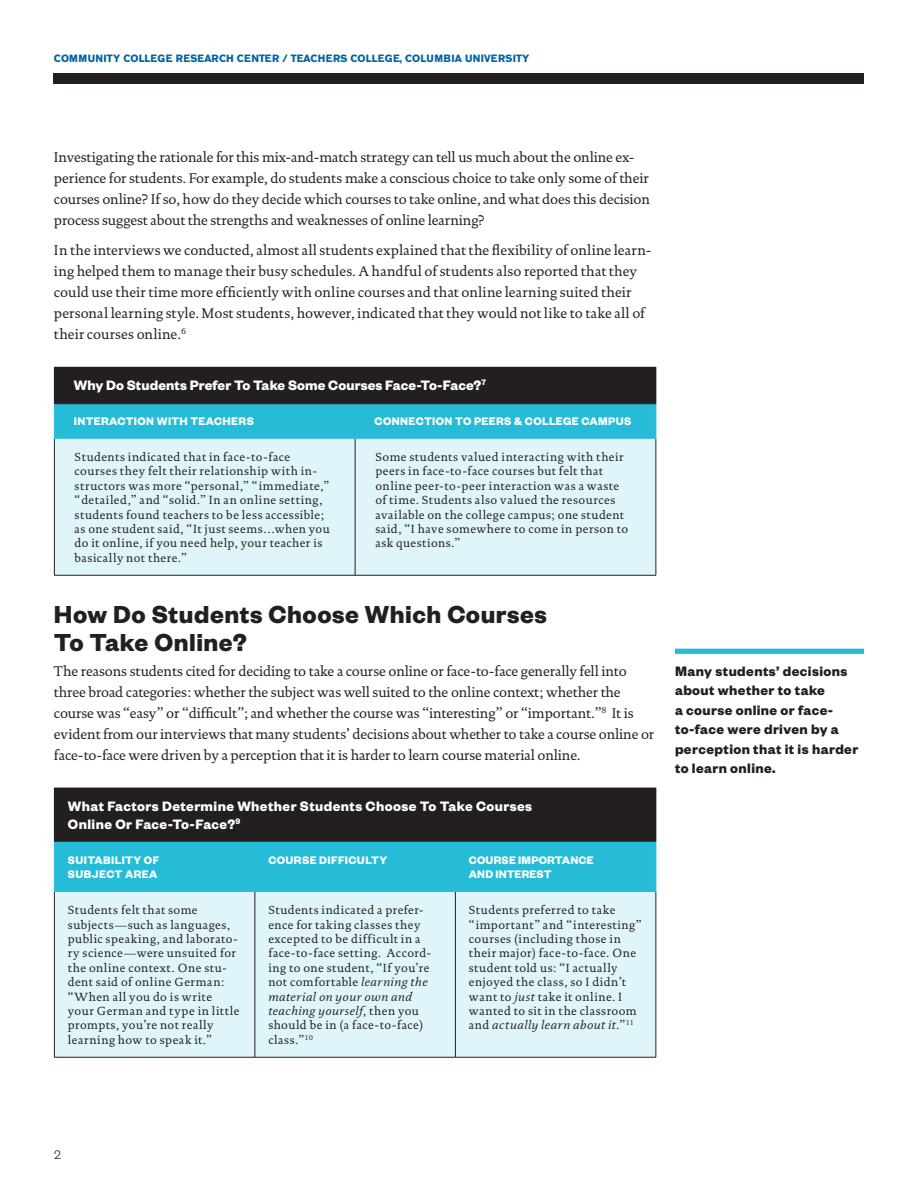
<style>
.page{position:relative;width:918px;height:1188px;background:#fff}
.page>*{position:absolute;margin:0;border:0;box-sizing:border-box;transform-origin:0 0}
.t1{font:700 27px/28.5px "Founders Grotesk";letter-spacing:.02em;color:#231f20}
.t2{font:700 15px/19.5px "Founders Grotesk";letter-spacing:.025em;color:#231f20}
.t3{font:700 15px/18px "Founders Grotesk";letter-spacing:.025em;color:#fff}
.t4{font:700 15px "Founders Grotesk";letter-spacing:.005em;color:#fff}
.t5{font:14.25px/21px "DTL Documenta TOT";letter-spacing:-.01em;color:#231f20}
.t6{font:300 13.5px "Founders Grotesk";color:#231f20}
.t7{font:12px/14.4px "DTL Documenta TOT";letter-spacing:.04em;color:#231f20}
.t8{font:700 12px/14.4px "Founders Grotesk";letter-spacing:.03em;color:#fff}
.t9{font:700 10.5px "AG Old Face";letter-spacing:.02em;color:#0065a4}
.s1{font-style:italic}
</style>
<div class="page">
<div style="left:54px;top:73px;width:810px;height:11px;background:#231f20"></div>
<div style="left:54px;top:367px;width:602px;height:37px;background:#231f20"></div>
<div style="left:55px;top:404px;width:601px;height:34px;background:#26bcd7"></div>
<div style="left:55px;top:439px;width:601px;height:136px;background:#dff5f9"></div>
<hr style="left:54px;top:439px;width:1px;height:136px;background:#231f20">
<hr style="left:656px;top:439px;width:1px;height:136px;background:#231f20">
<hr style="left:54px;top:575px;width:301px;height:1px;background:#231f20">
<hr style="left:355px;top:575px;width:301px;height:1px;background:#231f20">
<hr style="left:355px;top:439px;width:1px;height:136px;background:#231f20">
<hr style="left:656px;top:368px;width:1px;height:35px;background:#231f20">
<hr style="left:54px;top:404px;width:1px;height:34px;background:#26bcd7">
<hr style="left:656px;top:404px;width:1px;height:34px;background:#26bcd7">
<hr style="left:54px;top:438px;width:301px;height:1px;background:#26bcd7">
<hr style="left:355px;top:438px;width:301px;height:1px;background:#26bcd7">
<div style="left:54px;top:788px;width:602px;height:55px;background:#231f20"></div>
<div style="left:55px;top:843px;width:601px;height:48px;background:#26bcd7"></div>
<div style="left:55px;top:892px;width:601px;height:165px;background:#dff5f9"></div>
<hr style="left:656px;top:788px;width:1px;height:54px;background:#231f20">
<hr style="left:54px;top:892px;width:1px;height:165px;background:#231f20">
<hr style="left:255px;top:892px;width:1px;height:165px;background:#231f20">
<hr style="left:455px;top:892px;width:1px;height:165px;background:#231f20">
<hr style="left:656px;top:892px;width:1px;height:165px;background:#231f20">
<hr style="left:54px;top:1057px;width:201px;height:1px;background:#231f20">
<hr style="left:255px;top:1057px;width:200px;height:1px;background:#231f20">
<hr style="left:455px;top:1057px;width:201px;height:1px;background:#231f20">
<hr style="left:54px;top:842px;width:201px;height:1px;background:#26bcd7">
<hr style="left:255px;top:842px;width:200px;height:1px;background:#26bcd7">
<hr style="left:455px;top:842px;width:201px;height:1px;background:#26bcd7">
<hr style="left:54px;top:843px;width:1px;height:48px;background:#26bcd7">
<hr style="left:656px;top:843px;width:1px;height:48px;background:#26bcd7">
<hr style="left:54px;top:891px;width:201px;height:1px;background:#26bcd7">
<hr style="left:255px;top:891px;width:200px;height:1px;background:#26bcd7">
<hr style="left:455px;top:891px;width:201px;height:1px;background:#26bcd7">
<div style="left:675px;top:649px;width:189px;height:5px;background:#26bcd7"></div>
<p class="t9" style="left:54px;top:52px;width:477px">COMMUNITY COLLEGE RESEARCH CENTER / TEACHERS COLLEGE, COLUMBIA UNIVERSITY</p>
<p class="t5" style="left:54px;top:147px;width:598px">Investigating the rationale for this mix-and-match strategy can tell us much about the online ex&shy;perience for students. For example, do students make a conscious choice to take only some of their courses online? If so, how do they decide which courses to take online, and what does this decision process suggest about the strengths and weaknesses of online learning?</p>
<p class="t5" style="left:54px;top:239px;width:599px">In the interviews we conducted, almost all students explained that the flexibility of online learn&shy;ing helped them to manage their busy schedules. A handful of students also reported that they could use their time more efficiently with online courses and that online learning suited their personal learning style. Most students, however, indicated that they would not like to take all of their courses online.<sup>6</sup></p>
<p class="t4" style="left:74px;top:376px;width:414px">Why Do Students Prefer To Take Some Courses Face-To-Face?<sup>7</sup></p>
<p class="t8" style="left:74px;top:413px;width:182px">INTERACTION WITH TEACHERS</p>
<p class="t8" style="left:375px;top:413px;width:258px">CONNECTION TO PEERS &amp; COLLEGE CAMPUS</p>
<p class="t7" style="left:75px;top:450px;width:257px">Students indicated that in face-to-face courses they felt their relationship with in&shy;structors was more “personal,” “immediate,” “detailed,” and “solid.” In an online setting, students found teachers to be less accessible; as one student said, “It just seems…when you do it online, if you need help, your teacher is basically not there.”</p>
<p class="t7" style="left:375px;top:450px;width:254px">Some students valued interacting with their peers in face-to-face courses but felt that online peer-to-peer interaction was a waste of time. Students also valued the resources available on the college campus; one student said, “I have somewhere to come in person to ask questions.”</p>
<p class="t1" style="left:54px;top:599px;width:495px">How Do Students Choose Which Courses<br>To Take Online?</p>
<p class="t5" style="left:54px;top:660px;width:602px">The reasons students cited for deciding to take a course online or face-to-face generally fell into three broad categories: whether the subject was well suited to the online context; whether the course was “easy” or “difficult”; and whether the course was “interesting” or “important.”<sup>8</sup> It is evident from our interviews that many students’ decisions about whether to take a course online or face-to-face were driven by a perception that it is harder to learn course material online.</p>
<p class="t3" style="left:68px;top:796px;width:466px">What Factors Determine Whether Students Choose To Take Courses<br>Online Or Face-To-Face?<sup>9</sup></p>
<p class="t8" style="left:68px;top:852px;width:93px">SUITABILITY OF<br>SUBJECT AREA</p>
<p class="t8" style="left:268px;top:852px;width:120px">COURSE DIFFICULTY</p>
<p class="t8" style="left:469px;top:852px;width:126px">COURSE IMPORTANCE<br>AND INTEREST</p>
<p class="t7" style="left:68px;top:903px;width:173px">Students felt that some subjects—such as languages, public speaking, and laborato&shy;ry science—were unsuited for the online context. One stu&shy;dent said of online German: “When all you do is write your German and type in little prompts, you’re not really learning how to speak it.”</p>
<p class="t7" style="left:268px;top:903px;width:165px">Students indicated a prefer&shy;ence for taking classes they excepted to be difficult in a face-to-face setting. Accord&shy;ing to one student, “If you’re not comfortable <span class="s1">learning the material on your own and teaching yourself</span>, then you should be in (a face-to-face) class.”<sup>10</sup></p>
<p class="t7" style="left:469px;top:903px;width:174px">Students preferred to take “important” and “interesting” courses (including those in their major) face-to-face. One student told us: “I actually enjoyed the class, so I didn’t want to <span class="s1">just</span> take it online. I wanted to sit in the classroom and <span class="s1">actually learn about it</span>.”<sup>11</sup></p>
<p class="t2" style="left:675px;top:660px;width:185px">Many students’ decisions about whether to take<br>a course online or face&shy;to-face were driven by a perception that it is harder to learn online.</p>
<p class="t6" style="left:54px;top:1146px;width:8px">2</p>
</div>
